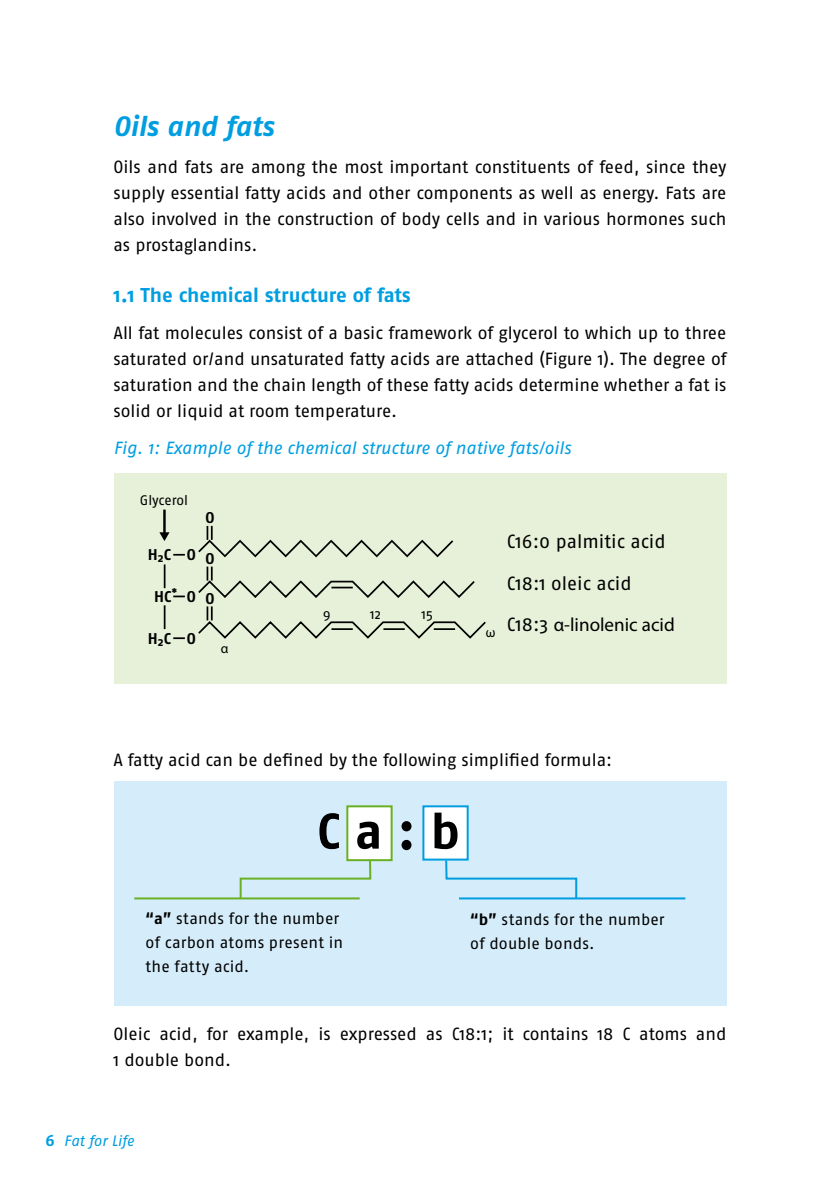
<style>
.page{position:relative;width:840px;height:1191px;background:#fff}
.page>*{position:absolute;margin:0;border:0;box-sizing:border-box;transform-origin:0 0}
.t1{font:700 50px "Fago No";color:#000}
.t2{font:italic 700 28px "Fago No";color:#009ee0}
.t3{font:700 20px "Fago No";color:#009ee0}
.t4{font:19px/41.6px "Fago No";color:#000}
.t5{font:19px "Helvetica Greek Upright";color:#000}
.t6{font:17.6px/26px "Fago No";color:#000;text-align:justify}
.t7{font:italic 17.6px "Fago No";letter-spacing:-.005em;color:#009ee0}
.t8{font:16px/24px "Fago No";letter-spacing:.01em;color:#000}
.t9{font:700 15.6px "Fago No";color:#000}
.t10{font:italic 15px "Fago No";letter-spacing:-.01em;color:#009ee0}
.t11{font:13.8px "Fago No";letter-spacing:-.005em;color:#000}
.t12{font:13.8px "Helvetica Greek Inclined";color:#000}
.s1{font-family:"Fago No"}
.s2{font-weight:700}
.s3{font-weight:700;font-style:normal;font-size:16px}
</style>
<div class="page">
<div style="left:113px;top:473px;width:613px;height:210px;background:#e7f0d8"></div>
<svg style="left:159px;top:509px;width:327px;height:131px"></svg>
<div style="left:113px;top:781px;width:613px;height:224px;background:#d5edfa"></div>
<div style="left:346px;top:805px;width:46px;height:56px;background:#fff;border:2px solid #6ab023"></div>
<div style="left:422px;top:805px;width:46px;height:55px;background:#fff;border:2px solid #009ee0"></div>
<hr style="left:134px;top:897px;width:225px;height:2px;background:#6ab023">
<svg style="left:238px;top:858px;width:134px;height:42px"></svg>
<svg style="left:444px;top:858px;width:134px;height:42px"></svg>
<hr style="left:459px;top:897px;width:226px;height:2px;background:#009ee0">
<h2 class="t2" style="left:113px;top:109px;width:161px">Oils and fats</h2>
<p class="t6" style="left:113px;top:154px;width:614px">Oils and fats are among the most important constituents of feed, since they supply essential fatty acids and other components as well as energy. Fats are also involved in the construction of body cells and in various hormones such as prostaglandins.</p>
<p class="t3" style="left:113px;top:283px;width:298px">1.1 The chemical structure of fats</p>
<p class="t6" style="left:113px;top:320px;width:614px">All fat molecules consist of a basic framework of glycerol to which up to three saturated or/and unsaturated fatty acids are attached (Figure 1). The degree of saturation and the chain length of these fatty acids determine whether a fat is solid or liquid at room temperature.</p>
<p class="t7" style="left:113px;top:438px;width:459px">Fig. 1: Example of the chemical structure of native fats/oils</p>
<p class="t11" style="left:140px;top:492px;width:50px">Glycerol</p>
<p class="t9" style="left:148px;top:545px;width:24px">H<sub>2</sub>C</p>
<p class="t9" style="left:154px;top:587px;width:24px">HC<sup>*</sup></p>
<p class="t9" style="left:148px;top:629px;width:24px">H<sub>2</sub>C</p>
<p class="t9" style="left:187px;top:545px;width:11px">O</p>
<p class="t9" style="left:187px;top:587px;width:11px">O</p>
<p class="t9" style="left:187px;top:629px;width:11px">O</p>
<p class="t9" style="left:205px;top:508px;width:11px">O</p>
<p class="t9" style="left:205px;top:549px;width:11px">O</p>
<p class="t9" style="left:205px;top:589px;width:11px">O</p>
<p class="t12" style="left:220px;top:639px;width:9px">α</p>
<p class="t11" style="left:322px;top:606px;width:9px">9</p>
<p class="t11" style="left:370px;top:606px;width:12px">12</p>
<p class="t11" style="left:421px;top:606px;width:13px">15</p>
<p class="t12" style="left:485px;top:624px;width:11px">ω</p>
<p class="t4" style="left:506px;top:520px;width:160px">C16:0 palmitic acid<br>C18:1 oleic acid</p>
<p class="t5" style="left:506px;top:613px;width:169px"><span class="s1">C18:3</span> α-linolenic acid</p>
<p class="t6" style="left:113px;top:747px;width:500px">A fatty acid can be defined by the following simplified formula:</p>
<h1 class="t1" style="left:317px;top:802px;width:144px">C a : b</h1>
<p class="t8" style="left:145px;top:906px;width:199px"><span class="s2">“a”</span> stands for the number of carbon atoms present in the fatty acid.</p>
<p class="t8" style="left:470px;top:907px;width:196px"><span class="s2">“b”</span> stands for the number of double bonds.</p>
<p class="t6" style="left:113px;top:1020px;width:614px">Oleic acid, for example, is expressed as C18:1; it contains 18 C atoms and<br>1 double bond.</p>
<p class="t10" style="left:45px;top:1131px;width:90px"><span class="s3">6</span> Fat for Life</p>
</div>
